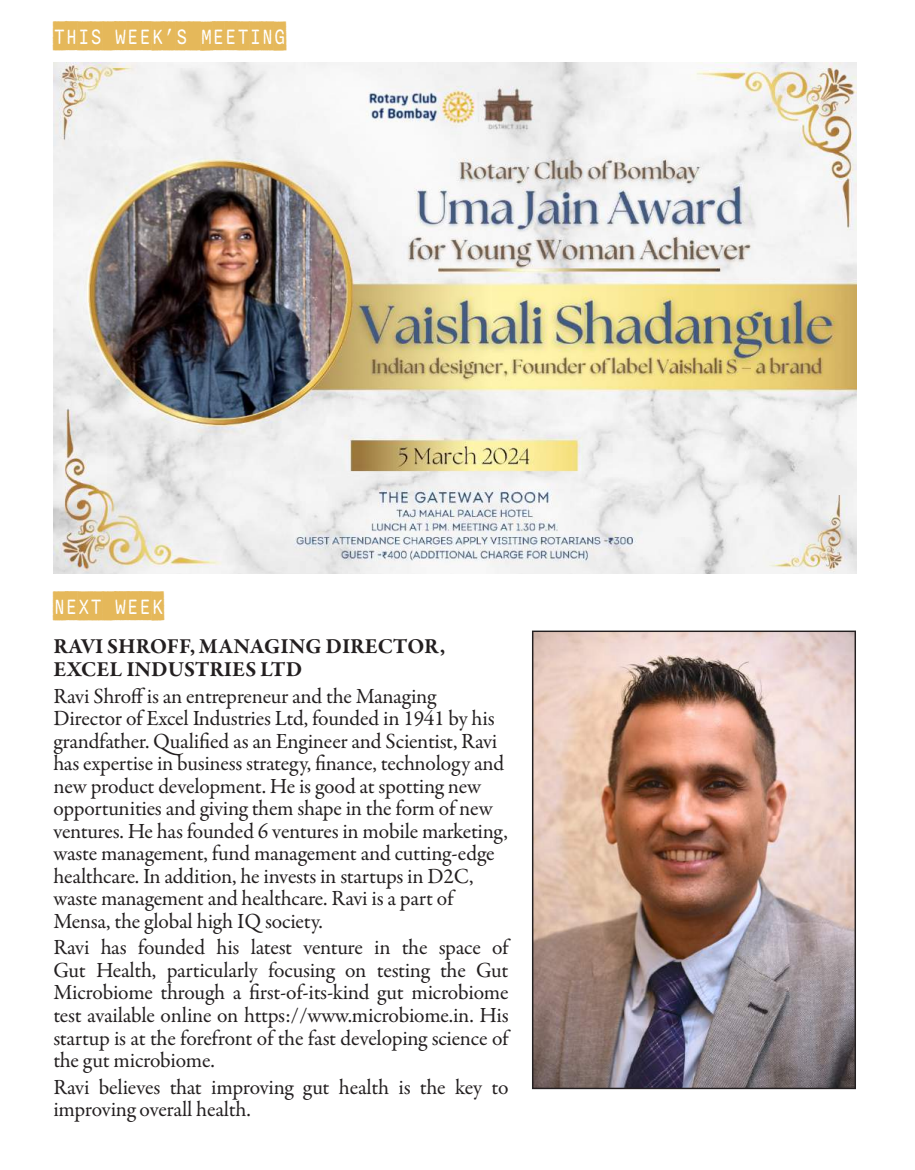
<style>
.page{position:relative;width:915px;height:1170px;background:#fff}
.page>*{position:absolute;margin:0;border:0;box-sizing:border-box;transform-origin:0 0}
.t1{font:25.5px "Nitti Typewriter Cameo";color:#e5b85a;scale:.8 1}
.t2{font:21.75px/22.5px "Garamond Premr Pro";letter-spacing:-.01em;color:#231f20}
.t3{font:700 21.75px/22.5px "Garamond Premr Pro";color:#231f20}
</style>
<div class="page">
<img style="left:53px;top:63px;width:802px;height:510px">
<img style="left:533px;top:632px;width:320px;height:455px">
<div style="left:531px;top:630px;width:324px;height:459px;border:1px solid #231f20"></div>
<p class="t1" style="left:53px;top:19px;width:292px">THIS WEEK’S MEETING</p>
<p class="t1" style="left:53px;top:589px;width:139px">NEXT WEEK</p>
<p class="t3" style="left:53px;top:635px;width:393px">RAVI SHROFF, MANAGING DIRECTOR,<br>EXCEL INDUSTRIES LTD</p>
<p class="t2" style="left:53px;top:685px;width:456px">Ravi Shroff is an entrepreneur and the Managing Director of Excel Industries Ltd, founded in 1941 by his grandfather. Qualified as an Engineer and Scientist, Ravi has expertise in business strategy, finance, technology and new product development. He is good at spotting new opportunities and giving them shape in the form of new ventures. He has founded 6 ventures in mobile marketing, waste management, fund management and cutting-edge healthcare. In addition, he invests in startups in D2C, waste management and healthcare. Ravi is a part of Mensa, the global high IQ society.</p>
<p class="t2" style="left:53px;top:936px;width:456px;text-align:justify">Ravi has founded his latest venture in the space of Gut Health, particularly focusing on testing the Gut Microbiome through a first-of-its-kind gut microbiome test available online on https://www.microbiome.in. His startup is at the forefront of the fast developing science of the gut microbiome.</p>
<p class="t2" style="left:53px;top:1076px;width:456px">Ravi believes that improving gut health is the key to improving overall health.</p>
</div>
